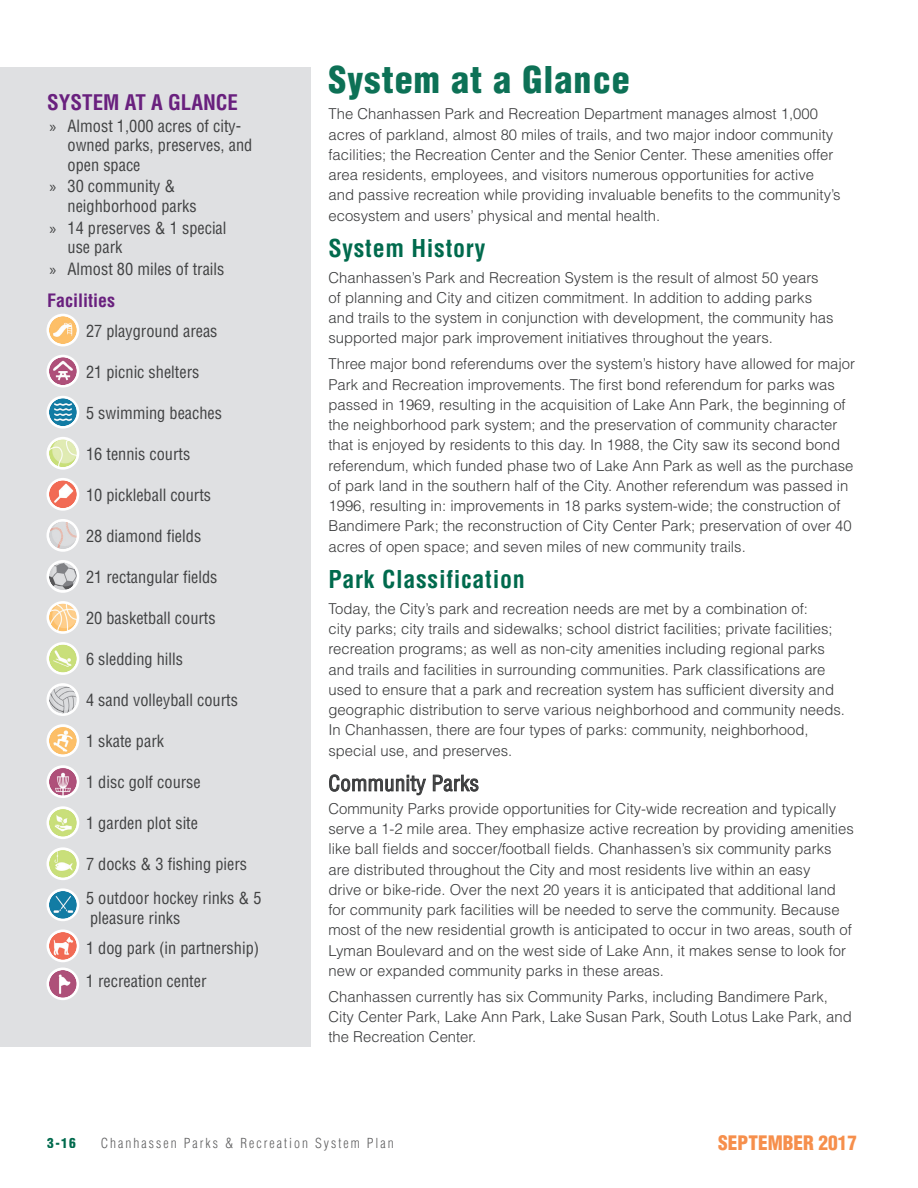
<style>
.page{position:relative;width:918px;height:1188px;background:#fff}
.page>*{position:absolute;margin:0;border:0;box-sizing:border-box;transform-origin:0 0}
.Heading_1{font:900 condensed 36px "Helvetica LT Std";letter-spacing:.03em;color:#0d7156}
.Heading_2{font:700 condensed 24px "Helvetica LT Std";letter-spacing:.03em;color:#006a4d}
.Sidebar_Heading_1{font:700 condensed 21px "Helvetica LT Std";color:#69207e}
.Heading_3{font:condensed 21px "Helvetica LT Std";letter-spacing:.01em;color:#3a3b3c}
.t1{font:900 condensed 19.5px "Helvetica LT Std";color:#f68f4c}
.Sidebar_Heading_2{font:700 condensed 18px "Helvetica LT Std";color:#69207e}
.Sidebar_Text{font:condensed 16.5px/19.5px "Helvetica LT Std";color:#414243}
.Body_Text{font:300 15px/20.2px "Helvetica LT Std";color:#3a3b3c}
.t2{font:300 condensed 13.5px "Helvetica LT Std";letter-spacing:.15em;color:#5e5e5f}
.t3{font:900 condensed 13.5px "Helvetica LT Std";color:#006a4d}
.s1{font-family:"Myriad Pro";font-stretch:normal}
</style>
<div class="page">
<div style="left:0;top:68px;width:310px;height:979px;background:#dfe0e2"></div>
<svg style="left:329px;top:775px;width:97px;height:20px"></svg>
<svg style="left:433px;top:775px;width:45px;height:17px"></svg>
<div style="left:48px;top:315px;width:30px;height:30px;background:#fff;border-radius:50%"></div>
<img style="left:49px;top:316px;width:28px;height:28px;border-radius:14px">
<div style="left:47px;top:314px;width:32px;height:32px;border:2px solid #fff;border-radius:50%"></div>
<div style="left:48px;top:438px;width:30px;height:30px;background:#fff;border-radius:50%"></div>
<img style="left:49px;top:439px;width:28px;height:28px;border-radius:14px">
<div style="left:47px;top:437px;width:32px;height:33px;border:2px solid #fff;border-radius:50%"></div>
<svg style="left:48px;top:725px;width:30px;height:31px"></svg>
<img style="left:49px;top:727px;width:28px;height:28px;border-radius:14px">
<div style="left:47px;top:724px;width:32px;height:33px;border:2px solid #fff;border-radius:50%"></div>
<div style="left:48px;top:561px;width:30px;height:31px;background:#fff;border-radius:50%"></div>
<img style="left:49px;top:562px;width:28px;height:28px;border-radius:14px">
<div style="left:47px;top:560px;width:32px;height:33px;border:2px solid #fff;border-radius:50%"></div>
<div style="left:48px;top:849px;width:30px;height:30px;background:#fff;border-radius:50%"></div>
<img style="left:49px;top:850px;width:28px;height:28px;border-radius:14px">
<div style="left:47px;top:847px;width:32px;height:33px;border:2px solid #fff;border-radius:50%"></div>
<div style="left:48px;top:356px;width:30px;height:30px;background:#fff;border-radius:50%"></div>
<img style="left:49px;top:357px;width:28px;height:28px;border-radius:14px">
<div style="left:47px;top:355px;width:32px;height:33px;border:2px solid #fff;border-radius:50%"></div>
<svg style="left:48px;top:479px;width:30px;height:30px"></svg>
<img style="left:49px;top:480px;width:28px;height:28px;border-radius:14px">
<div style="left:47px;top:478px;width:32px;height:33px;border:2px solid #fff;border-radius:50%"></div>
<div style="left:48px;top:766px;width:30px;height:31px;background:#fff;border-radius:50%"></div>
<img style="left:49px;top:768px;width:28px;height:28px;border-radius:14px">
<div style="left:47px;top:765px;width:32px;height:33px;border:2px solid #fff;border-radius:50%"></div>
<svg style="left:48px;top:602px;width:30px;height:31px"></svg>
<img style="left:49px;top:603px;width:28px;height:28px;border-radius:14px">
<div style="left:47px;top:601px;width:32px;height:33px;border:2px solid #fff;border-radius:50%"></div>
<div style="left:48px;top:890px;width:30px;height:30px;background:#fff;border-radius:50%"></div>
<img style="left:49px;top:891px;width:28px;height:28px;border-radius:14px">
<div style="left:47px;top:888px;width:32px;height:33px;border:2px solid #fff;border-radius:50%"></div>
<svg style="left:48px;top:397px;width:30px;height:30px"></svg>
<img style="left:49px;top:398px;width:28px;height:28px;border-radius:14px">
<div style="left:47px;top:396px;width:32px;height:33px;border:2px solid #fff;border-radius:50%"></div>
<div style="left:48px;top:684px;width:30px;height:31px;background:#fff;border-radius:50%"></div>
<img style="left:49px;top:686px;width:28px;height:28px;border-radius:14px">
<div style="left:47px;top:683px;width:32px;height:33px;border:2px solid #fff;border-radius:50%"></div>
<div style="left:48px;top:520px;width:30px;height:31px;background:#fff;border-radius:50%"></div>
<img style="left:49px;top:521px;width:28px;height:28px;border-radius:14px">
<div style="left:47px;top:519px;width:32px;height:33px;border:2px solid #fff;border-radius:50%"></div>
<div style="left:48px;top:808px;width:30px;height:30px;background:#fff;border-radius:50%"></div>
<img style="left:49px;top:809px;width:28px;height:28px;border-radius:14px">
<div style="left:47px;top:806px;width:32px;height:33px;border:2px solid #fff;border-radius:50%"></div>
<svg style="left:48px;top:643px;width:30px;height:31px"></svg>
<img style="left:49px;top:645px;width:28px;height:27px;border-radius:14px">
<div style="left:47px;top:642px;width:32px;height:33px;border:2px solid #fff;border-radius:50%"></div>
<div style="left:48px;top:931px;width:30px;height:30px;background:#fff;border-radius:50%"></div>
<img style="left:49px;top:932px;width:28px;height:28px;border-radius:14px">
<div style="left:47px;top:929px;width:32px;height:33px;border:2px solid #fff;border-radius:50%"></div>
<div style="left:48px;top:969px;width:30px;height:30px;background:#fff;border-radius:50%"></div>
<img style="left:49px;top:970px;width:28px;height:28px;border-radius:14px">
<div style="left:47px;top:968px;width:32px;height:32px;border:2px solid #fff;border-radius:50%"></div>
<p class="Sidebar_Heading_1" style="left:47px;top:89px;width:192px">SYSTEM AT A GLANCE</p>
<p class="Sidebar_Text" style="left:68px;top:116px;width:186px;text-indent:-18px"><span class="s1">»</span> Almost 1,000 acres of city&shy;owned parks, preserves, and open space</p>
<p class="Sidebar_Text" style="left:68px;top:177px;width:131px;text-indent:-18px"><span class="s1">»</span> 30 community &amp; neighborhood parks</p>
<p class="Sidebar_Text" style="left:68px;top:218px;width:161px;text-indent:-18px"><span class="s1">»</span> 14 preserves &amp; 1 special use park</p>
<p class="Sidebar_Text" style="left:49px;top:259px;width:177px"><span class="s1">»</span> Almost 80 miles of trails</p>
<p class="Sidebar_Heading_2" style="left:47px;top:289px;width:70px">Facilities</p>
<p class="Sidebar_Text" style="left:86px;top:321px;width:133px">27 playground areas</p>
<p class="Sidebar_Text" style="left:86px;top:362px;width:115px">21 picnic shelters</p>
<p class="Sidebar_Text" style="left:86px;top:403px;width:138px">5 swimming beaches</p>
<p class="Sidebar_Text" style="left:86px;top:444px;width:106px">16 tennis courts</p>
<p class="Sidebar_Text" style="left:86px;top:485px;width:127px">10 pickleball courts</p>
<p class="Sidebar_Text" style="left:86px;top:526px;width:117px">28 diamond fields</p>
<p class="Sidebar_Text" style="left:86px;top:567px;width:133px">21 rectangular fields</p>
<p class="Sidebar_Text" style="left:86px;top:608px;width:131px">20 basketball courts</p>
<p class="Sidebar_Text" style="left:86px;top:649px;width:99px">6 sledding hills</p>
<p class="Sidebar_Text" style="left:86px;top:690px;width:153px">4 sand volleyball courts</p>
<p class="Sidebar_Text" style="left:86px;top:731px;width:79px">1 skate park</p>
<p class="Sidebar_Text" style="left:86px;top:773px;width:116px">1 disc golf course</p>
<p class="Sidebar_Text" style="left:86px;top:814px;width:114px">1 garden plot site</p>
<p class="Sidebar_Text" style="left:86px;top:855px;width:163px">7 docks &amp; 3 fishing piers</p>
<p class="Sidebar_Text" style="left:86px;top:888px;width:177px;line-height:20.2px">5 outdoor hockey rinks &amp; 5 pleasure rinks</p>
<p class="Sidebar_Text" style="left:86px;top:938px;width:175px">1 dog park (in partnership)</p>
<p class="Sidebar_Text" style="left:86px;top:972px;width:122px">1 recreation center</p>
<p class="Heading_1" style="left:328px;top:57px;width:303px">System at a Glance</p>
<p class="Body_Text" style="left:328px;top:104px;width:514px">The Chanhassen Park and Recreation Department manages almost 1,000 acres of parkland, almost 80 miles of trails, and two major indoor community facilities; the Recreation Center and the Senior Center. These amenities offer area residents, employees, and visitors numerous opportunities for active and passive recreation while providing invaluable benefits to the community’s ecosystem and users’ physical and mental health.</p>
<p class="Heading_2" style="left:328px;top:233px;width:159px">System History</p>
<p class="Body_Text" style="left:328px;top:267px;width:507px">Chanhassen’s Park and Recreation System is the result of almost 50 years of planning and City and citizen commitment. In addition to adding parks and trails to the system in conjunction with development, the community has supported major park improvement initiatives throughout the years.</p>
<p class="Body_Text" style="left:328px;top:354px;width:528px">Three major bond referendums over the system’s history have allowed for major Park and Recreation improvements. The first bond referendum for parks was passed in 1969, resulting in the acquisition of Lake Ann Park, the beginning of the neighborhood park system; and the preservation of community character that is enjoyed by residents to this day. In 1988, the City saw its second bond referendum, which funded phase two of Lake Ann Park as well as the purchase of park land in the southern half of the City. Another referendum was passed in 1996, resulting in: improvements in 18 parks system-wide; the construction of Bandimere Park; the reconstruction of City Center Park; preservation of over 40 acres of open space; and seven miles of new community trails.</p>
<p class="Heading_2" style="left:328px;top:564px;width:198px">Park Classification</p>
<p class="Body_Text" style="left:328px;top:598px;width:518px">Today, the City’s park and recreation needs are met by a combination of:<br>city parks; city trails and sidewalks; school district facilities; private facilities; recreation programs; as well as non-city amenities including regional parks and trails and facilities in surrounding communities. Park classifications are used to ensure that a park and recreation system has sufficient diversity and geographic distribution to serve various neighborhood and community needs.<br>In Chanhassen, there are four types of parks: community, neighborhood, special use, and preserves.</p>
<p class="Heading_3" style="left:328px;top:770px;width:152px">Community Parks</p>
<p class="Body_Text" style="left:328px;top:798px;width:527px">Community Parks provide opportunities for City-wide recreation and typically serve a 1-2 mile area. They emphasize active recreation by providing amenities like ball fields and soccer/football fields. Chanhassen’s six community parks are distributed throughout the City and most residents live within an easy<br>drive or bike-ride. Over the next 20 years it is anticipated that additional land for community park facilities will be needed to serve the community. Because most of the new residential growth is anticipated to occur in two areas, south of Lyman Boulevard and on the west side of Lake Ann, it makes sense to look for new or expanded community parks in these areas.</p>
<p class="Body_Text" style="left:328px;top:986px;width:525px">Chanhassen currently has six Community Parks, including Bandimere Park,<br>City Center Park, Lake Ann Park, Lake Susan Park, South Lotus Lake Park, and the Recreation Center.</p>
<p class="t3" style="left:47px;top:1134px;width:30px">3-16</p>
<p class="t2" style="left:101px;top:1134px;width:295px">Chanhassen Parks &amp; Recreation System Plan</p>
<h3 class="t1" style="left:718px;top:1130px;width:140px">SEPTEMBER 2017</h3>
</div>
